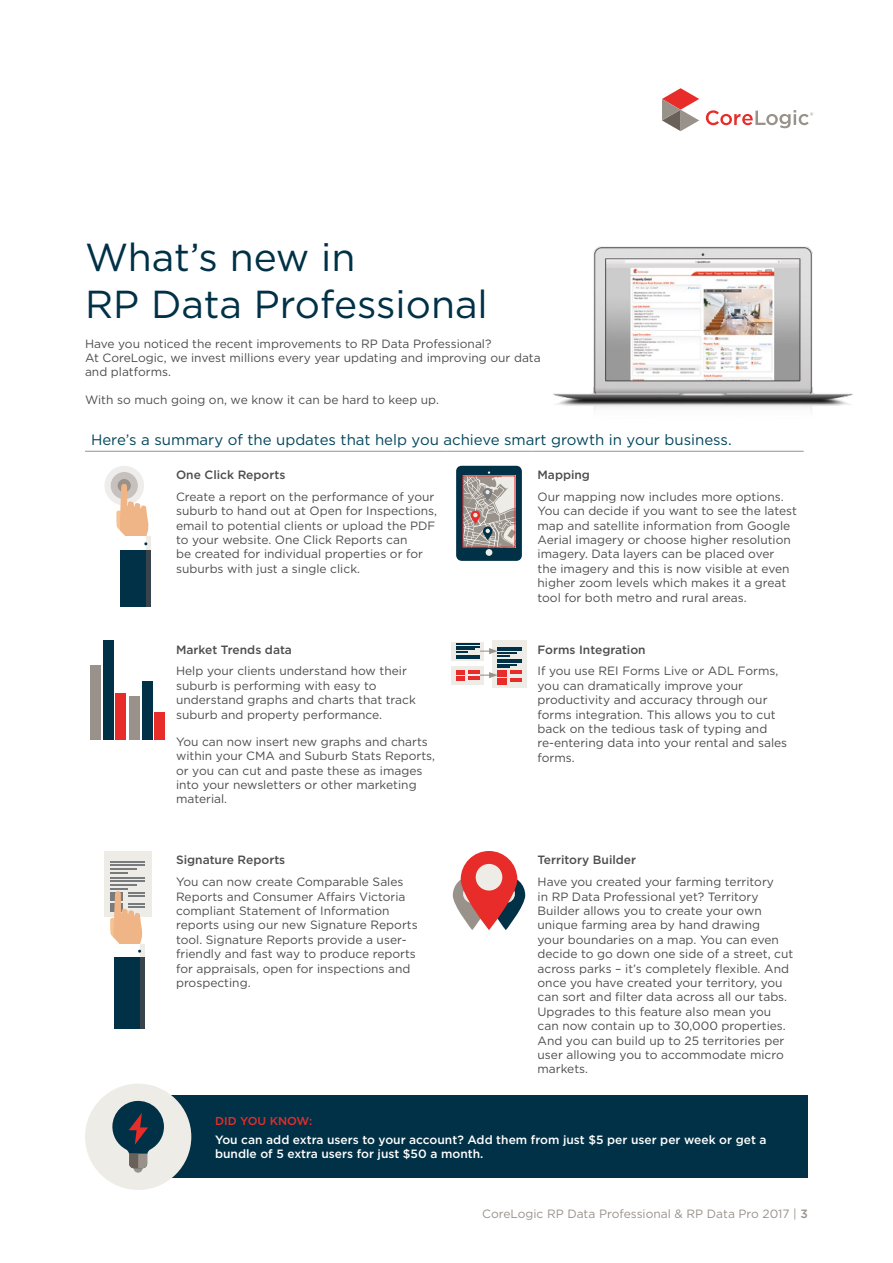
<style>
.page{position:relative;width:893px;height:1263px;background:#fff}
.page>*{position:absolute;margin:0;border:0;box-sizing:border-box;transform-origin:0 0}
.t1{font:39px/46.8px "Gotham";color:#003146}
.t2{font:15px "Gotham";color:#00465c}
.t3{font:12px/14.4px "Gotham";color:#4d4d4f}
.t4{font:500 12px/14.4px "Gotham";color:#fff}
.t5{font:500 12px "Gotham";color:#4d4d4f}
.t6{font:12px "Gotham";color:#99928a}
.t7{font:500 11.55px "Gotham";color:#e82c2a}
.s1{font-weight:500}
</style>
<div class="page">
<svg style="left:662px;top:88px;width:37px;height:43px"></svg>
<svg style="left:706px;top:110px;width:107px;height:18px"></svg>
<hr style="left:85px;top:451px;width:85px;height:1px;background:#99928a">
<hr style="left:170px;top:451px;width:276px;height:1px;background:#99928a">
<hr style="left:446px;top:451px;width:85px;height:1px;background:#99928a">
<hr style="left:531px;top:451px;width:273px;height:1px;background:#99928a">
<div style="left:146px;top:537px;width:5px;height:13px;background:#eeece6"></div>
<div style="left:121px;top:550px;width:25px;height:57px;background:#003146"></div>
<div style="left:146px;top:550px;width:5px;height:57px;background:#39434b"></div>
<svg style="left:104px;top:466px;width:46px;height:79px"></svg>
<div style="left:456px;top:466px;width:66px;height:95px;background:#003146;border-radius:6px"></div>
<div style="left:486px;top:549px;width:6px;height:7px;background:#eeece6;border-radius:50%"></div>
<svg style="left:464px;top:471px;width:50px;height:75px;background:#ada9a5"></svg>
<div style="left:462px;top:475px;width:54px;height:73px;border:1px solid #e82c2a"></div>
<div style="left:90px;top:666px;width:11px;height:74px;background:#99928a"></div>
<div style="left:103px;top:640px;width:10px;height:100px;background:#003146"></div>
<div style="left:115px;top:693px;width:11px;height:47px;background:#e82c2a"></div>
<div style="left:129px;top:696px;width:11px;height:44px;background:#99928a"></div>
<div style="left:142px;top:681px;width:10px;height:59px;background:#003146"></div>
<div style="left:154px;top:712px;width:11px;height:28px;background:#e82c2a"></div>
<div style="left:451px;top:666px;width:33px;height:18px;background:#eeece6"></div>
<svg style="left:451px;top:642px;width:33px;height:18px"></svg>
<div style="left:492px;top:640px;width:35px;height:48px;background:#eeece6"></div>
<div style="left:497px;top:678px;width:9px;height:6px;background:#e82c2a"></div>
<svg style="left:456px;top:644px;width:66px;height:37px"></svg>
<div style="left:104px;top:851px;width:48px;height:66px;background:#eeece6"></div>
<hr style="left:110px;top:861px;width:35px;height:2px;background:#797b7e">
<hr style="left:110px;top:864px;width:35px;height:2px;background:#797b7e">
<hr style="left:110px;top:868px;width:27px;height:2px;background:#797b7e">
<svg style="left:110px;top:872px;width:18px;height:2px"></svg>
<hr style="left:110px;top:877px;width:35px;height:2px;background:#797b7e">
<hr style="left:110px;top:880px;width:35px;height:2px;background:#797b7e">
<hr style="left:110px;top:884px;width:27px;height:2px;background:#797b7e">
<hr style="left:140px;top:944px;width:4px;height:13px;background:#eeece6">
<div style="left:114px;top:957px;width:26px;height:72px;background:#003146"></div>
<hr style="left:140px;top:957px;width:4px;height:72px;background:#39434b">
<svg style="left:110px;top:888px;width:35px;height:65px"></svg>
<svg style="left:453px;top:876px;width:72px;height:54px"></svg>
<svg style="left:461px;top:851px;width:56px;height:79px;background:#cb4443"></svg>
<div style="left:476px;top:864px;width:26px;height:26px;background:#eeece6;border-radius:50%"></div>
<div style="left:138px;top:1095px;width:670px;height:83px;background:#003146"></div>
<div style="left:85px;top:1084px;width:106px;height:106px;background:#eeece6;border-radius:50%"></div>
<img style="left:553px;top:246px;width:300px;height:164px">
<svg style="left:112px;top:1100px;width:52px;height:73px"></svg>
<h1 class="t1" style="left:85px;top:233px;width:404px">What’s new in<br>RP Data Professional</h1>
<p class="t3" style="left:85px;top:336px;width:457px">Have you noticed the recent improvements to RP Data Professional?<br>At CoreLogic, we invest millions every year updating and improving our data and platforms.</p>
<p class="t3" style="left:85px;top:392px;width:356px">With so much going on, we know it can be hard to keep up.</p>
<p class="t2" style="left:91px;top:430px;width:642px">Here’s a summary of the updates that help you achieve smart growth in your business.</p>
<p class="t5" style="left:176px;top:467px;width:111px">One Click Reports</p>
<p class="t5" style="left:537px;top:467px;width:54px">Mapping</p>
<p class="t3" style="left:176px;top:489px;width:263px">Create a report on the performance of your suburb to hand out at Open for Inspections, email to potential clients or upload the PDF to your website. One Click Reports can<br>be created for individual properties or for suburbs with just a single click.</p>
<p class="t3" style="left:537px;top:489px;width:261px">Our mapping now includes more options.<br>You can decide if you want to see the latest map and satellite information from Google Aerial imagery or choose higher resolution imagery. Data layers can be placed over<br>the imagery and this is now visible at even higher zoom levels which makes it a great tool for both metro and rural areas.</p>
<p class="t5" style="left:176px;top:642px;width:117px">Market Trends data</p>
<p class="t5" style="left:537px;top:642px;width:110px">Forms Integration</p>
<p class="t3" style="left:176px;top:664px;width:241px">Help your clients understand how their suburb is performing with easy to understand graphs and charts that track suburb and property performance.</p>
<p class="t3" style="left:176px;top:734px;width:261px">You can now insert new graphs and charts within your CMA and Suburb Stats Reports, or you can cut and paste these as images into your newsletters or other marketing material.</p>
<p class="t3" style="left:537px;top:664px;width:251px">If you use REI Forms Live or ADL Forms, you can dramatically improve your productivity and accuracy through our forms integration. This allows you to cut back on the tedious task of typing and re-entering data into your rental and sales forms.</p>
<p class="t5" style="left:176px;top:852px;width:111px">Signature Reports</p>
<p class="t5" style="left:537px;top:852px;width:100px">Territory Builder</p>
<p class="t3" style="left:176px;top:874px;width:243px">You can now create Comparable Sales Reports and Consumer Affairs Victoria compliant Statement of Information reports using our new Signature Reports tool. Signature Reports provide a user&shy;friendly and fast way to produce reports for appraisals, open for inspections and prospecting.</p>
<p class="t3" style="left:537px;top:874px;width:257px">Have you created your farming territory<br>in RP Data Professional yet? Territory Builder allows you to create your own unique farming area by hand drawing<br>your boundaries on a map. You can even decide to go down one side of a street, cut across parks – it’s completely flexible. And once you have created your territory, you can sort and filter data across all our tabs.<br>Upgrades to this feature also mean you can now contain up to 30,000 properties.<br>And you can build up to 25 territories per user allowing you to accommodate micro markets.</p>
<p class="t7" style="left:215px;top:1113px;width:99px">DID YOU KNOW:</p>
<p class="t4" style="left:215px;top:1132px;width:553px">You can add extra users to your account? Add them from just $5 per user per week or get a bundle of 5 extra users for just $50 a month.</p>
<p class="t6" style="left:482px;top:1205px;width:327px">CoreLogic RP Data Professional &amp; RP Data Pro 2017 | <span class="s1">3</span></p>
</div>
